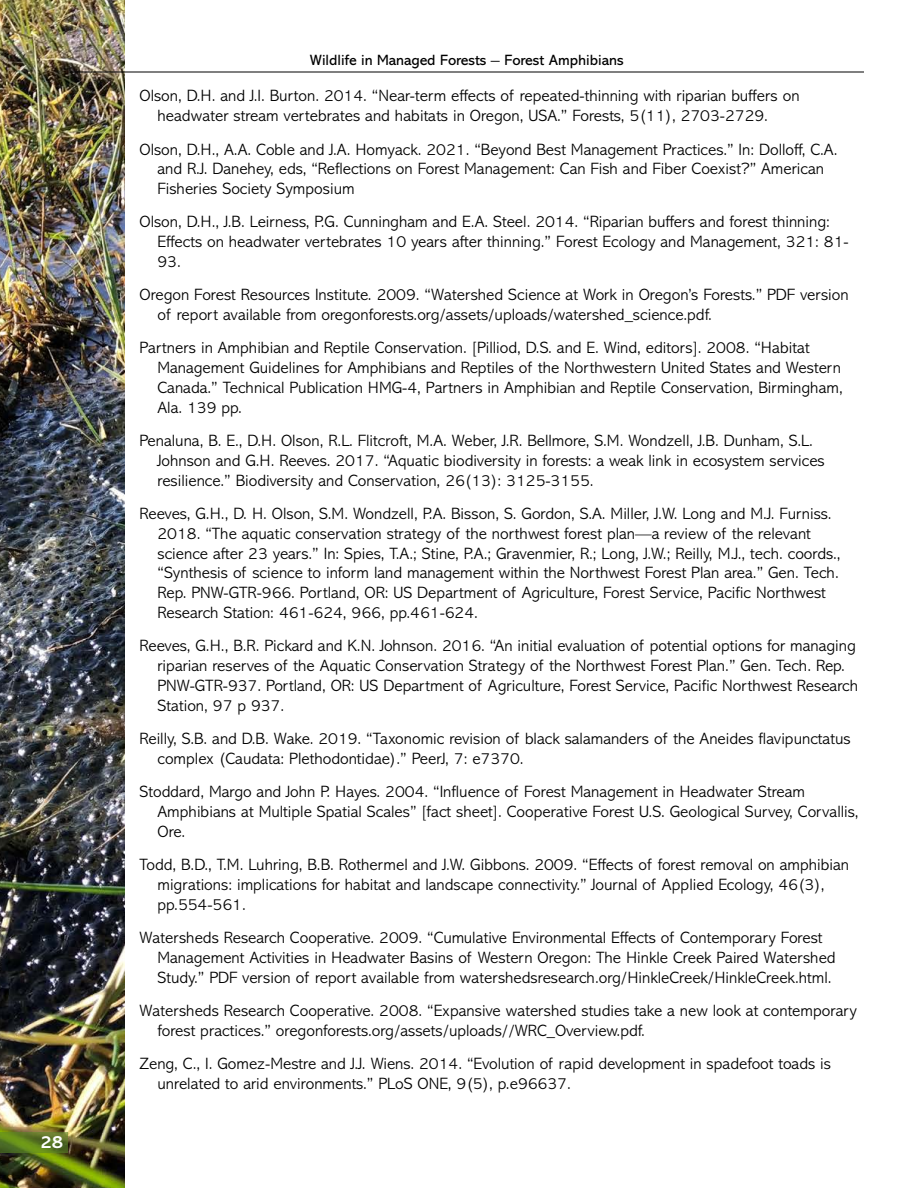
<style>
.page{position:relative;width:918px;height:1188px;background:#fff}
.page>*{position:absolute;margin:0;border:0;box-sizing:border-box;transform-origin:0 0}
.t1{font:700 18px "Abadi MT Std";color:#fff}
.Resources{font:300 16.5px/19.8px "Abadi MT Std";color:#000}
.t2{font:15px "Abadi MT Std";color:#000}
.s1{font-family:"Adobe Garamond Pro";font-size:18px}
</style>
<div class="page">
<img style="left:0;top:0;width:124px;height:1188px">
<svg style="left:0;top:1132px;width:68px;height:21px"></svg>
<hr style="left:70px;top:72px;width:794px;height:1px;background:#000">
<p class="t1" style="left:40px;top:1131px;width:24px">28</p>
<p class="t2" style="left:310px;top:52px;width:315px">Wildlife in Managed Forests <span class="s1">–</span> Forest Amphibians</p>
<p class="Resources" style="left:158px;top:86px;width:644px;text-indent:-18px">Olson, D.H. and J.I. Burton. 2014. “Near-term effects of repeated-thinning with riparian buffers on headwater stream vertebrates and habitats in Oregon, USA.” Forests, 5(11), 2703-2729.</p>
<p class="Resources" style="left:158px;top:139px;width:682px;text-indent:-18px">Olson, D.H., A.A. Coble and J.A. Homyack. 2021. “Beyond Best Management Practices.” In: Dolloff, C.A. and R.J. Danehey, eds, “Reflections on Forest Management: Can Fish and Fiber Coexist?” American<br>Fisheries Society Symposium</p>
<p class="Resources" style="left:158px;top:212px;width:693px;text-indent:-18px">Olson, D.H., J.B. Leirness, P.G. Cunningham and E.A. Steel. 2014. “Riparian buffers and forest thinning:<br>Effects on headwater vertebrates 10 years after thinning.” Forest Ecology and Management, 321: 81-<br>93.</p>
<p class="Resources" style="left:158px;top:285px;width:693px;text-indent:-18px">Oregon Forest Resources Institute. 2009. “Watershed Science at Work in Oregon’s Forests.” PDF version of report available from oregonforests.org/assets/uploads/watershed_science.pdf.</p>
<p class="Resources" style="left:158px;top:338px;width:687px;text-indent:-18px">Partners in Amphibian and Reptile Conservation. [Pilliod, D.S. and E. Wind, editors]. 2008. “Habitat Management Guidelines for Amphibians and Reptiles of the Northwestern United States and Western Canada.” Technical Publication HMG-4, Partners in Amphibian and Reptile Conservation, Birmingham, Ala. 139 pp.</p>
<p class="Resources" style="left:158px;top:431px;width:669px;text-indent:-18px">Penaluna, B. E., D.H. Olson, R.L. Flitcroft, M.A. Weber, J.R. Bellmore, S.M. Wondzell, J.B. Dunham, S.L.<br>Johnson and G.H. Reeves. 2017. “Aquatic biodiversity in forests: a weak link in ecosystem services resilience.” Biodiversity and Conservation, 26(13): 3125-3155.</p>
<p class="Resources" style="left:158px;top:504px;width:685px;text-indent:-18px">Reeves, G.H., D. H. Olson, S.M. Wondzell, P.A. Bisson, S. Gordon, S.A. Miller, J.W. Long and M.J. Furniss.<br>2018. “The aquatic conservation strategy of the northwest forest plan—a review of the relevant science after 23 years.” In: Spies, T.A.; Stine, P.A.; Gravenmier, R.; Long, J.W.; Reilly, M.J., tech. coords., “Synthesis of science to inform land management within the Northwest Forest Plan area.” Gen. Tech.<br>Rep. PNW-GTR-966. Portland, OR: US Department of Agriculture, Forest Service, Pacific Northwest Research Station: 461-624, 966, pp.461-624.</p>
<p class="Resources" style="left:158px;top:636px;width:702px;text-indent:-18px">Reeves, G.H., B.R. Pickard and K.N. Johnson. 2016. “An initial evaluation of potential options for managing riparian reserves of the Aquatic Conservation Strategy of the Northwest Forest Plan.” Gen. Tech. Rep.<br>PNW-GTR-937. Portland, OR: US Department of Agriculture, Forest Service, Pacific Northwest Research Station, 97 p 937.</p>
<p class="Resources" style="left:158px;top:729px;width:695px;text-indent:-18px">Reilly, S.B. and D.B. Wake. 2019. “Taxonomic revision of black salamanders of the Aneides flavipunctatus complex (Caudata: Plethodontidae).” PeerJ, 7: e7370.</p>
<p class="Resources" style="left:158px;top:782px;width:702px;text-indent:-18px">Stoddard, Margo and John P. Hayes. 2004. “Infl uence of Forest Management in Headwater Stream<br>Amphibians at Multiple Spatial Scales” [fact sheet]. Cooperative Forest U.S. Geological Survey, Corvallis,<br>Ore.</p>
<p class="Resources" style="left:158px;top:855px;width:693px;text-indent:-18px">Todd, B.D., T.M. Luhring, B.B. Rothermel and J.W. Gibbons. 2009. “Effects of forest removal on amphibian migrations: implications for habitat and landscape connectivity.” Journal of Applied Ecology, 46(3), pp.554-561.</p>
<p class="Resources" style="left:158px;top:928px;width:680px;text-indent:-18px">Watersheds Research Cooperative. 2009. “Cumulative Environmental Effects of Contemporary Forest<br>Management Activities in Headwater Basins of Western Oregon: The Hinkle Creek Paired Watershed<br>Study.” PDF version of report available from watershedsresearch.org/HinkleCreek/HinkleCreek.html.</p>
<p class="Resources" style="left:158px;top:1001px;width:701px;text-indent:-18px">Watersheds Research Cooperative. 2008. “Expansive watershed studies take a new look at contemporary forest practices.” oregonforests.org/assets/uploads//WRC_Overview.pdf.</p>
<p class="Resources" style="left:158px;top:1054px;width:675px;text-indent:-18px">Zeng, C., I. Gomez-Mestre and J.J. Wiens. 2014. “Evolution of rapid development in spadefoot toads is unrelated to arid environments.” PLoS ONE, 9(5), p.e96637.</p>
</div>
